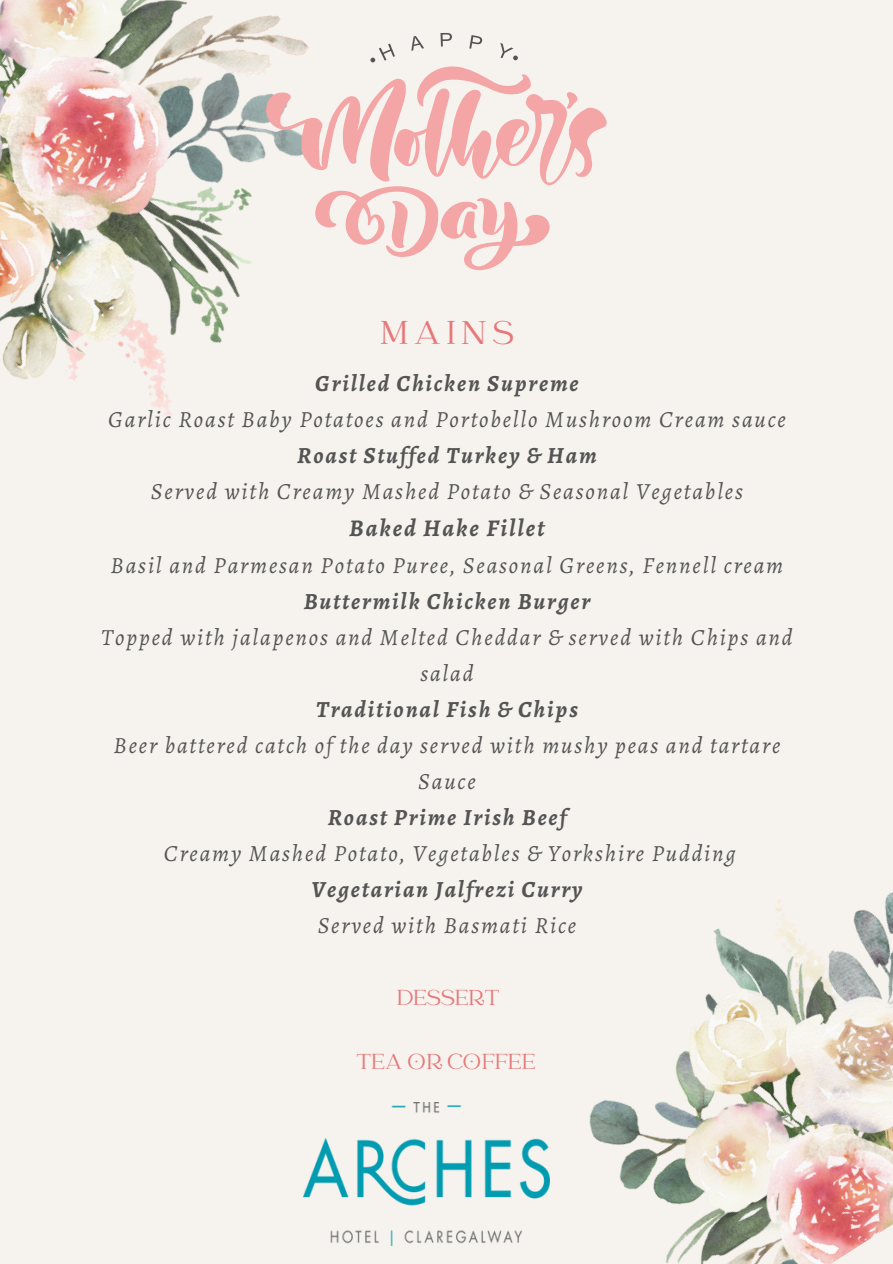
<style>
.page{position:relative;width:893px;height:1264px;background:#fff}
.page>*{position:absolute;margin:0;border:0;box-sizing:border-box;transform-origin:0 0}
.t1{font:36.45px "Catchy Mager";letter-spacing:.15em;color:#e77879}
.t2{font:24px "Catchy Mager";color:#e77879}
.t3{font:italic 700 24px "Alegreya";letter-spacing:.08em;color:#545454}
.t4{font:italic 23.25px/36px "Alegreya";letter-spacing:.08em;color:#545454;text-align:center}
.t5{font:italic 700 23.25px "Alegreya";letter-spacing:.08em;color:#545454}
</style>
<div class="page">
<div style="left:0;top:0;width:892px;height:1263px;background:#f6f3ef"></div>
<img style="left:549px;top:892px;width:343px;height:371px">
<img style="left:0;top:0;width:281px;height:421px">
<svg style="left:265px;top:33px;width:342px;height:238px"></svg>
<img style="left:303px;top:1102px;width:246px;height:143px">
<p class="t1" style="left:380px;top:315px;width:135px">MAINS</p>
<p class="t5" style="left:315px;top:367px;width:265px">Grilled Chicken Supreme</p>
<h1 class="t4" style="left:108px;top:401px;width:679px">Garlic Roast Baby Potatoes and Portobello Mushroom Cream sauce</h1>
<p class="t5" style="left:297px;top:439px;width:301px">Roast Stuffed Turkey &amp; Ham</p>
<p class="t4" style="left:151px;top:473px;width:593px">Served with Creamy Mashed Potato &amp; Seasonal Vegetables</p>
<p class="t3" style="left:349px;top:511px;width:197px">Baked Hake Fillet</p>
<p class="t4" style="left:111px;top:547px;width:674px">Basil and Parmesan Potato Puree, Seasonal Greens, Fennell cream</p>
<p class="t5" style="left:304px;top:585px;width:288px">Buttermilk Chicken Burger</p>
<p class="t4" style="left:101px;top:619px;width:692px">Topped with jalapenos and Melted Cheddar &amp; served with Chips and salad</p>
<p class="t5" style="left:316px;top:693px;width:263px">Traditional Fish &amp; Chips</p>
<p class="t4" style="left:114px;top:727px;width:668px">Beer battered catch of the day served with mushy peas and tartare<br>Sauce</p>
<p class="t5" style="left:328px;top:801px;width:240px">Roast Prime Irish Beef</p>
<p class="t4" style="left:164px;top:835px;width:573px">Creamy Mashed Potato, Vegetables &amp; Yorkshire Pudding</p>
<p class="t5" style="left:311px;top:873px;width:272px">Vegetarian Jalfrezi Curry</p>
<p class="t4" style="left:318px;top:907px;width:260px">Served with Basmati Rice</p>
<p class="t2" style="left:397px;top:985px;width:104px">DESSERT</p>
<h2 class="t2" style="left:356px;top:1049px;width:180px">TEA OR COFFEE</h2>
</div>
